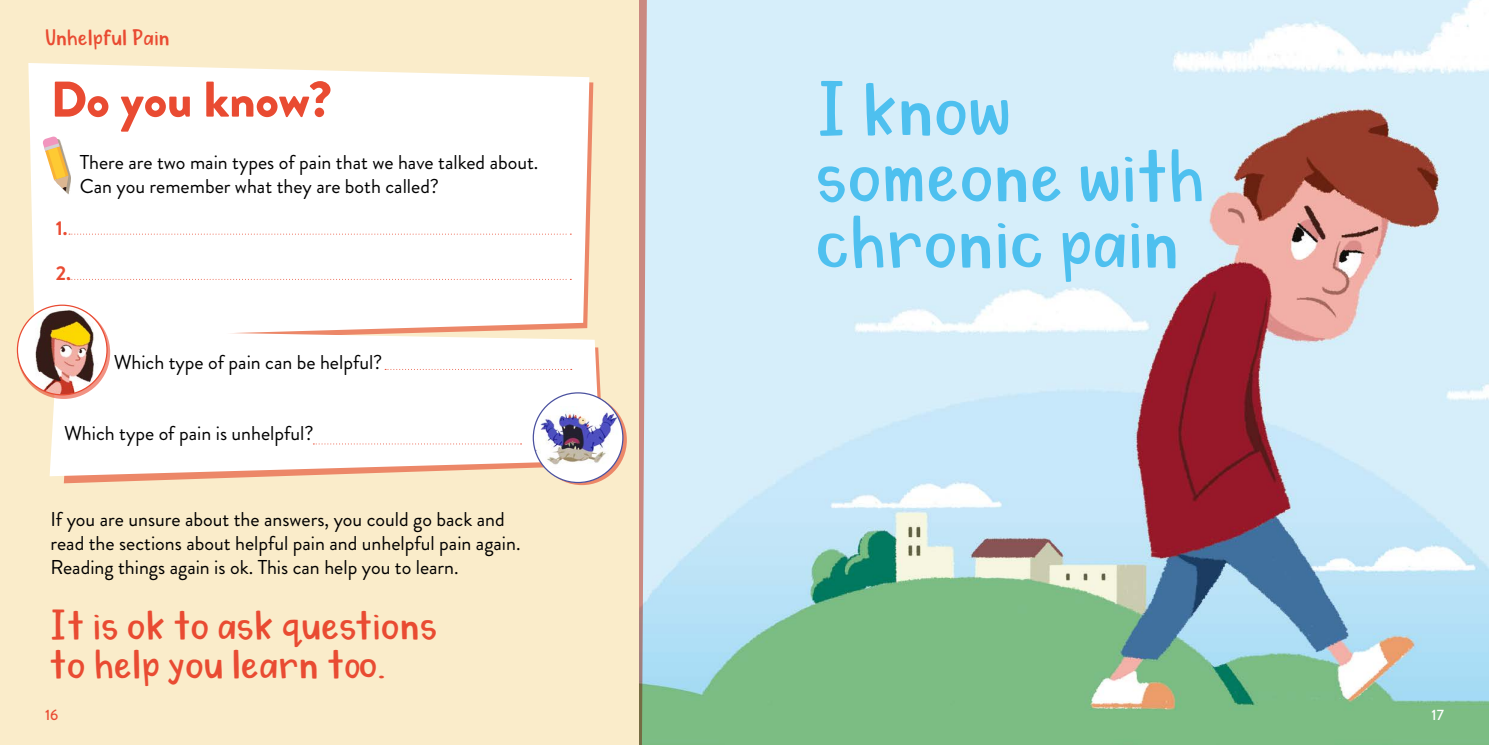
<style>
.page{position:relative;width:1489px;height:745px;background:#fff}
.page>*{position:absolute;margin:0;border:0;box-sizing:border-box;transform-origin:0 0}
.t1{font:75px/66.2px "My Dear Watson";color:#4ec0ef}
.t2{font:900 50px "Brandon Grotesque";color:#e94b32}
.t3{font:41.25px/38.8px "My Dear Watson";color:#e94b32}
.t4{font:22.5px "My Dear Watson";color:#e94b32}
.t5{font:20px/23.8px "Brandon Grotesque";color:#000}
.t6{font:700 20px "Brandon Grotesque";color:#e94b32}
.t7{font:500 15px "Brandon Grotesque";color:#e94b32}
.t8{font:500 15px "Brandon Grotesque";color:#fff}
</style>
<div class="page">
<img style="left:647px;top:0;width:841px;height:744px">
<div style="left:0;top:0;width:638px;height:744px;background:#faecca"></div>
<div style="left:28px;top:63px;width:561px;height:267px;background:#fff"></div>
<svg style="left:69px;top:233px;width:502px;height:1px"></svg>
<svg style="left:69px;top:279px;width:502px;height:1px"></svg>
<svg style="left:64px;top:385px;width:538px;height:98px"></svg>
<svg style="left:50px;top:330px;width:550px;height:146px;background:#fdf8f6"></svg>
<svg style="left:385px;top:369px;width:186px;height:1px"></svg>
<svg style="left:313px;top:443px;width:208px;height:1px"></svg>
<svg style="left:533px;top:392px;width:90px;height:90px"></svg>
<img style="left:533px;top:406px;width:90px;height:76px">
<svg style="left:17px;top:306px;width:93px;height:92px"></svg>
<img style="left:17px;top:305px;width:90px;height:89px;border-radius:45px">
<div style="left:45px;top:138px;width:26px;height:56px;background:#725c3d;opacity:.6"></div>
<svg style="left:42px;top:136px;width:27px;height:55px"></svg>
<p class="t4" style="left:45px;top:26px;width:126px">Unhelpful Pain</p>
<p class="t2" style="left:50px;top:64px;width:282px">Do you know?</p>
<p class="t5" style="left:80px;top:150px;width:460px">There are two main types of pain that we have talked about.</p>
<p class="t5" style="left:80px;top:174px;width:361px">Can you remember what they are both called?</p>
<p class="t6" style="left:56px;top:213px;width:13px">1.</p>
<p class="t6" style="left:56px;top:258px;width:17px">2.</p>
<p class="t5" style="left:114px;top:350px;width:270px">Which type of pain can be helpful?</p>
<p class="t5" style="left:64px;top:421px;width:251px">Which type of pain is unhelpful?</p>
<p class="t5" style="left:50px;top:507px;width:471px">If you are unsure about the answers, you could go back and read the sections about helpful pain and unhelpful pain again.<br>Reading things again is ok. This can help you to learn.</p>
<p class="t3" style="left:50px;top:606px;width:389px">It is ok to ask questions to help you learn too.</p>
<p class="t1" style="left:815px;top:76px;width:390px">I know someone with chronic pain</p>
<p class="t7" style="left:45px;top:704px;width:15px">16</p>
<p class="t8" style="left:1431px;top:704px;width:14px">17</p>
</div>
